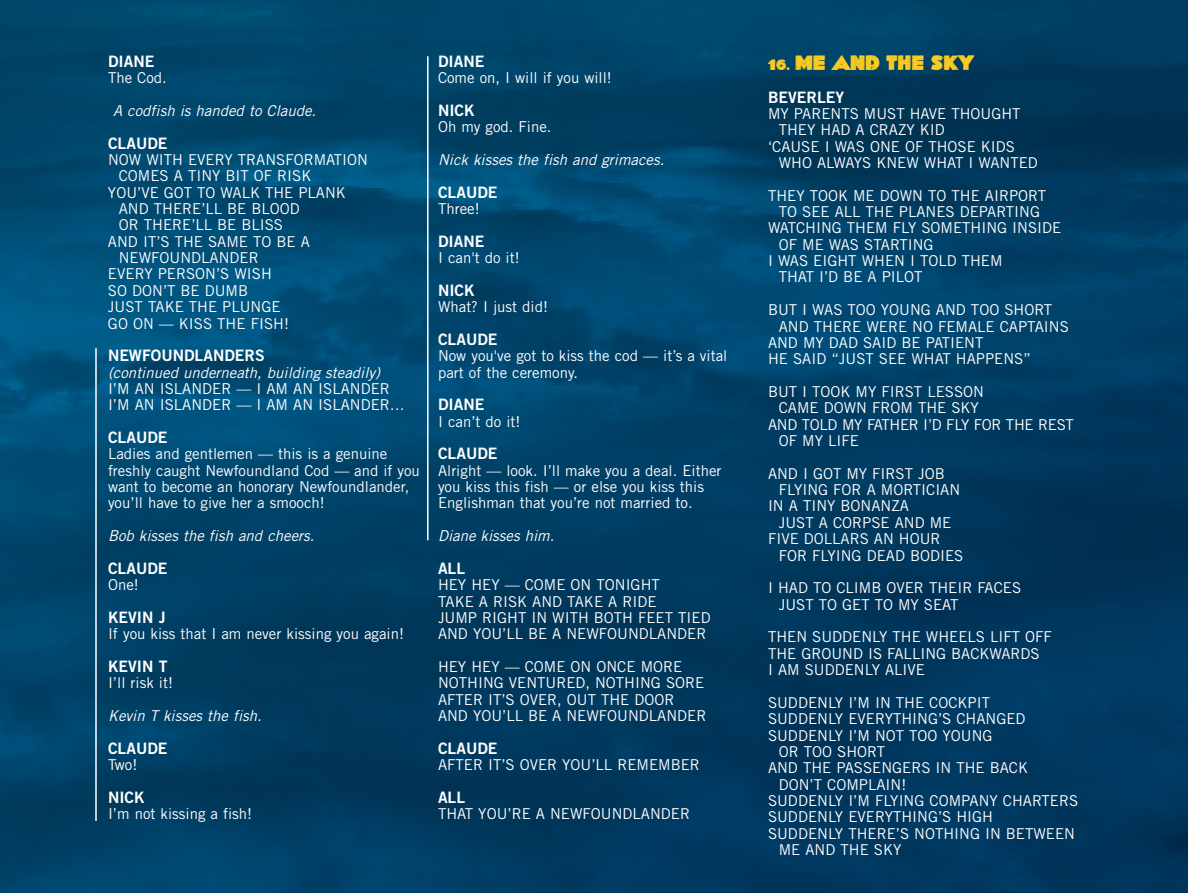
<style>
.page{position:relative;width:1188px;height:893px;background:#fff}
.page>*{position:absolute;margin:0;border:0;box-sizing:border-box;transform-origin:0 0}
.t1{font:21px "Elo";color:#f9cb21}
.t2{font:15.75px "Trade Gothic Bold Two";color:#fff}
.t3{font:15px/16.4px "Trade Gothic";color:#fff}
.t4{font:italic 15px "Trade Gothic";color:#fff}
.t5{font:15px "Trade Gothic";letter-spacing:-.02em;color:#fff}
.s1{font-size:15px}
</style>
<div class="page">
<img style="left:0;top:0;width:1188px;height:893px">
<hr style="left:95px;top:348px;width:2px;height:473px;background:#fff">
<hr style="left:427px;top:56px;width:2px;height:484px;background:#fff">
<p class="t2" style="left:108px;top:51px;width:48px">DIANE</p>
<p class="t3" style="left:108px;top:69px;width:57px">The Cod.</p>
<p class="t4" style="left:113px;top:101px;width:205px">A codfish is handed to Claude.</p>
<p class="t2" style="left:108px;top:133px;width:61px">CLAUDE</p>
<p class="t3" style="left:108px;top:151px;width:262px">NOW WITH EVERY TRANSFORMATION</p>
<p class="t3" style="left:119px;top:168px;width:194px">COMES A TINY BIT OF RISK</p>
<p class="t3" style="left:108px;top:184px;width:239px">YOU’VE GOT TO WALK THE PLANK</p>
<p class="t3" style="left:119px;top:200px;width:182px">AND THERE’LL BE BLOOD</p>
<p class="t3" style="left:119px;top:217px;width:166px">OR THERE’LL BE BLISS</p>
<p class="t3" style="left:108px;top:233px;width:203px">AND IT’S THE SAME TO BE A</p>
<p class="t3" style="left:119px;top:249px;width:142px">NEWFOUNDLANDER</p>
<p class="t3" style="left:108px;top:266px;width:165px">EVERY PERSON’S WISH</p>
<p class="t3" style="left:108px;top:282px;width:142px">SO DON’T BE DUMB</p>
<p class="t3" style="left:108px;top:298px;width:174px">JUST TAKE THE PLUNGE</p>
<p class="t3" style="left:108px;top:315px;width:182px">GO ON — KISS THE FISH!</p>
<p class="t2" style="left:108px;top:346px;width:158px">NEWFOUNDLANDERS</p>
<p class="t4" style="left:108px;top:363px;width:274px">(continued underneath, building steadily)</p>
<p class="t3" style="left:108px;top:380px;width:298px">I’M AN ISLANDER — I AM AN ISLANDER<br>I’M AN ISLANDER — I AM AN ISLANDER…</p>
<p class="t2" style="left:108px;top:427px;width:61px">CLAUDE</p>
<p class="t3" style="left:108px;top:445px;width:313px">Ladies and gentlemen — this is a genuine freshly caught Newfoundland Cod — and if you want to become an honorary Newfoundlander, you’ll have to give her a smooch!</p>
<p class="t4" style="left:108px;top:527px;width:208px">Bob kisses the fish and cheers.</p>
<p class="t2" style="left:108px;top:558px;width:61px">CLAUDE</p>
<p class="t3" style="left:108px;top:576px;width:32px">One!</p>
<p class="t2" style="left:108px;top:607px;width:59px">KEVIN J</p>
<p class="t3" style="left:108px;top:625px;width:298px">If you kiss that I am never kissing you again!</p>
<p class="t2" style="left:108px;top:656px;width:61px">KEVIN T</p>
<p class="t3" style="left:108px;top:674px;width:67px">I’ll risk it!</p>
<p class="t4" style="left:108px;top:706px;width:155px">Kevin T kisses the fish.</p>
<p class="t2" style="left:108px;top:738px;width:61px">CLAUDE</p>
<p class="t3" style="left:108px;top:756px;width:31px">Two!</p>
<p class="t2" style="left:108px;top:787px;width:38px">NICK</p>
<p class="t3" style="left:108px;top:805px;width:146px">I’m not kissing a fish!</p>
<p class="t2" style="left:438px;top:51px;width:48px">DIANE</p>
<p class="t3" style="left:438px;top:69px;width:175px">Come on, I will if you will!</p>
<p class="t2" style="left:438px;top:100px;width:38px">NICK</p>
<p class="t3" style="left:438px;top:118px;width:112px">Oh my god. Fine.</p>
<p class="t4" style="left:438px;top:150px;width:228px">Nick kisses the fish and grimaces.</p>
<p class="t2" style="left:438px;top:182px;width:61px">CLAUDE</p>
<p class="t3" style="left:438px;top:200px;width:43px">Three!</p>
<p class="t2" style="left:438px;top:231px;width:48px">DIANE</p>
<p class="t3" style="left:438px;top:249px;width:83px">I can't do it!</p>
<p class="t2" style="left:438px;top:280px;width:38px">NICK</p>
<p class="t3" style="left:438px;top:298px;width:112px">What? I just did!</p>
<p class="t2" style="left:438px;top:329px;width:61px">CLAUDE</p>
<p class="t3" style="left:438px;top:347px;width:291px">Now you've got to kiss the cod — it’s a vital part of the ceremony.</p>
<p class="t2" style="left:438px;top:395px;width:48px">DIANE</p>
<p class="t3" style="left:438px;top:413px;width:84px">I can’t do it!</p>
<p class="t2" style="left:438px;top:444px;width:61px">CLAUDE</p>
<p class="t3" style="left:438px;top:462px;width:285px">Alright — look. I’ll make you a deal. Either you kiss this fish — or else you kiss this<br>Englishman that you’re not married to.</p>
<p class="t4" style="left:438px;top:527px;width:118px">Diane kisses him.</p>
<p class="t2" style="left:438px;top:558px;width:29px">ALL</p>
<p class="t3" style="left:438px;top:576px;width:274px">HEY HEY — COME ON TONIGHT<br>TAKE A RISK AND TAKE A RIDE<br>JUMP RIGHT IN WITH BOTH FEET TIED<br>AND YOU’LL BE A NEWFOUNDLANDER</p>
<p class="t3" style="left:438px;top:658px;width:270px">HEY HEY — COME ON ONCE MORE<br>NOTHING VENTURED, NOTHING SORE<br>AFTER IT’S OVER, OUT THE DOOR<br>AND YOU’LL BE A NEWFOUNDLANDER</p>
<p class="t2" style="left:438px;top:738px;width:61px">CLAUDE</p>
<p class="t3" style="left:438px;top:756px;width:263px">AFTER IT’S OVER YOU’LL REMEMBER</p>
<p class="t2" style="left:438px;top:787px;width:29px">ALL</p>
<p class="t3" style="left:438px;top:805px;width:254px">THAT YOU’RE A NEWFOUNDLANDER</p>
<h1 class="t1" style="left:768px;top:48px;width:209px"><span class="s1">16.</span> ME AND THE SKY</h1>
<p class="t2" style="left:768px;top:87px;width:78px">BEVERLEY</p>
<p class="t3" style="left:768px;top:105px;width:254px">MY PARENTS MUST HAVE THOUGHT</p>
<p class="t3" style="left:779px;top:121px;width:167px">THEY HAD A CRAZY KID</p>
<p class="t3" style="left:768px;top:138px;width:249px">‘CAUSE I WAS ONE OF THOSE KIDS</p>
<p class="t3" style="left:779px;top:154px;width:261px">WHO ALWAYS KNEW WHAT I WANTED</p>
<p class="t3" style="left:768px;top:187px;width:280px">THEY TOOK ME DOWN TO THE AIRPORT</p>
<p class="t3" style="left:779px;top:203px;width:263px">TO SEE ALL THE PLANES DEPARTING</p>
<p class="t3" style="left:768px;top:220px;width:295px">WATCHING THEM FLY SOMETHING INSIDE</p>
<p class="t3" style="left:779px;top:236px;width:156px">OF ME WAS STARTING</p>
<p class="t3" style="left:768px;top:252px;width:236px">I WAS EIGHT WHEN I TOLD THEM</p>
<p class="t3" style="left:779px;top:269px;width:145px">THAT I’D BE A PILOT</p>
<p class="t3" style="left:768px;top:301px;width:286px">BUT I WAS TOO YOUNG AND TOO SHORT</p>
<p class="t3" style="left:779px;top:318px;width:292px">AND THERE WERE NO FEMALE CAPTAINS</p>
<p class="t3" style="left:768px;top:334px;width:217px">AND MY DAD SAID BE PATIENT</p>
<p class="t3" style="left:768px;top:350px;width:264px">HE SAID “JUST SEE WHAT HAPPENS”</p>
<p class="t3" style="left:768px;top:383px;width:218px">BUT I TOOK MY FIRST LESSON</p>
<p class="t3" style="left:779px;top:399px;width:202px">CAME DOWN FROM THE SKY</p>
<p class="t5" style="left:768px;top:415px;width:307px">AND TOLD MY FATHER I’D FLY FOR THE REST</p>
<p class="t3" style="left:779px;top:432px;width:82px">OF MY LIFE</p>
<p class="t3" style="left:768px;top:465px;width:178px">AND I GOT MY FIRST JOB</p>
<p class="t3" style="left:779px;top:481px;width:183px">FLYING FOR A MORTICIAN</p>
<p class="t3" style="left:768px;top:498px;width:142px">IN A TINY BONANZA</p>
<p class="t3" style="left:779px;top:514px;width:174px">JUST A CORPSE AND ME</p>
<p class="t3" style="left:768px;top:530px;width:174px">FIVE DOLLARS AN HOUR</p>
<p class="t3" style="left:779px;top:547px;width:186px">FOR FLYING DEAD BODIES</p>
<p class="t3" style="left:779px;top:579px;width:244px;text-indent:-11px">I HAD TO CLIMB OVER THEIR FACES<br>JUST TO GET TO MY SEAT</p>
<p class="t3" style="left:768px;top:628px;width:285px">THEN SUDDENLY THE WHEELS LIFT OFF<br>THE GROUND IS FALLING BACKWARDS<br>I AM SUDDENLY ALIVE</p>
<p class="t3" style="left:768px;top:694px;width:224px">SUDDENLY I’M IN THE COCKPIT</p>
<p class="t3" style="left:768px;top:710px;width:259px">SUDDENLY EVERYTHING’S CHANGED</p>
<p class="t3" style="left:768px;top:726px;width:226px">SUDDENLY I’M NOT TOO YOUNG</p>
<p class="t3" style="left:779px;top:743px;width:108px">OR TOO SHORT</p>
<p class="t3" style="left:768px;top:759px;width:262px">AND THE PASSENGERS IN THE BACK</p>
<p class="t3" style="left:779px;top:775px;width:129px">DON’T COMPLAIN!</p>
<p class="t3" style="left:768px;top:792px;width:312px">SUDDENLY I’M FLYING COMPANY CHARTERS</p>
<p class="t3" style="left:768px;top:808px;width:227px">SUDDENLY EVERYTHING’S HIGH</p>
<p class="t3" style="left:768px;top:825px;width:309px">SUDDENLY THERE’S NOTHING IN BETWEEN</p>
<p class="t3" style="left:779px;top:841px;width:124px">ME AND THE SKY</p>
</div>
